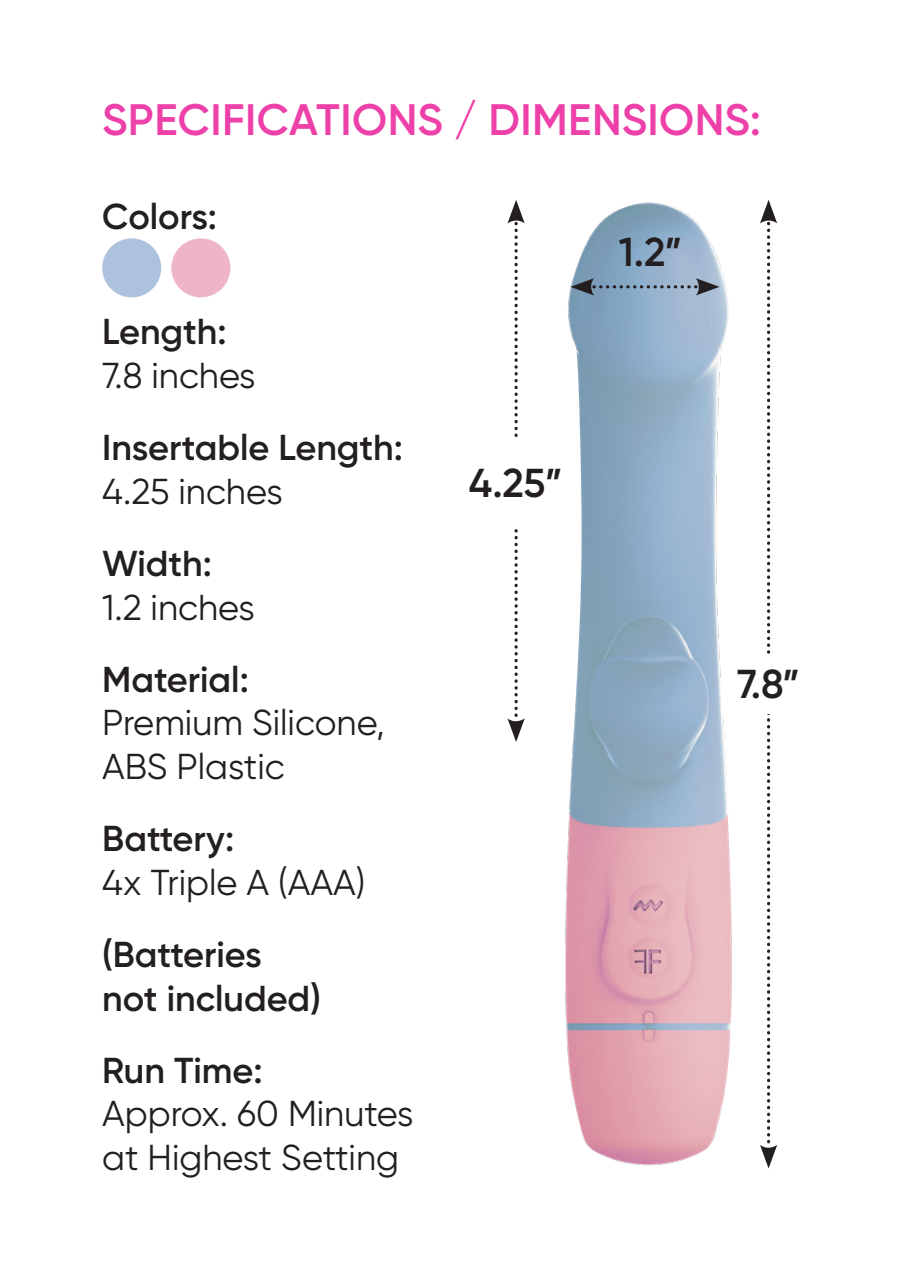
<style>
.page{position:relative;width:908px;height:1270px;background:#fff}
.page>*{position:absolute;margin:0;border:0;box-sizing:border-box;transform-origin:0 0}
.t1{font:600 44px "Gilroy";letter-spacing:.01em;color:#ed40a8}
.t2{font:600 40.4px "Gilroy";color:#231f20}
.t3{font:36px/43.6px "Gilroy";color:#231f20}
.t4{font:600 36px/43.6px "Gilroy";color:#231f20}
.s1{font-weight:600}
.s2{font-weight:400}
</style>
<div class="page">
<div style="left:102px;top:238px;width:59px;height:59px;background:#aec2dd;border-radius:50%"></div>
<div style="left:171px;top:238px;width:59px;height:59px;background:#eeb5c8;border-radius:50%"></div>
<img style="left:524px;top:202px;width:245px;height:967px">
<svg style="left:759px;top:200px;width:17px;height:968px"></svg>
<div style="left:720px;top:655px;width:96px;height:59px;background:#fff"></div>
<svg style="left:507px;top:200px;width:17px;height:542px"></svg>
<div style="left:457px;top:440px;width:117px;height:86px;background:#fff"></div>
<svg style="left:570px;top:278px;width:149px;height:17px"></svg>
<p class="t1" style="left:102px;top:92px;width:660px">SPECIFICATIONS / DIMENSIONS:</p>
<p class="t4" style="left:102px;top:194px;width:116px">Colors:</p>
<p class="t3" style="left:102px;top:310px;width:155px"><span class="s1">Length:<br></span>7.8 inches</p>
<p class="t4" style="left:102px;top:426px;width:302px">Insertable Length:<br><span class="s2">4.25 inches</span></p>
<p class="t3" style="left:102px;top:541px;width:154px"><span class="s1">Width:<br></span>1.2 inches</p>
<p class="t3" style="left:102px;top:657px;width:284px"><span class="s1">Material:<br></span>Premium Silicone,<br>ABS Plastic</p>
<p class="t3" style="left:102px;top:816px;width:265px"><span class="s1">Battery:<br></span>4x Triple A (AAA)</p>
<p class="t4" style="left:102px;top:932px;width:220px">(Batteries not included)</p>
<p class="t3" style="left:102px;top:1048px;width:313px"><span class="s1">Run Time:<br></span>Approx. 60 Minutes at Highest Setting</p>
<p class="t2" style="left:468px;top:458px;width:95px">4.25”</p>
<p class="t2" style="left:618px;top:226px;width:65px">1.2”</p>
<p class="t2" style="left:736px;top:659px;width:64px">7.8”</p>
</div>
